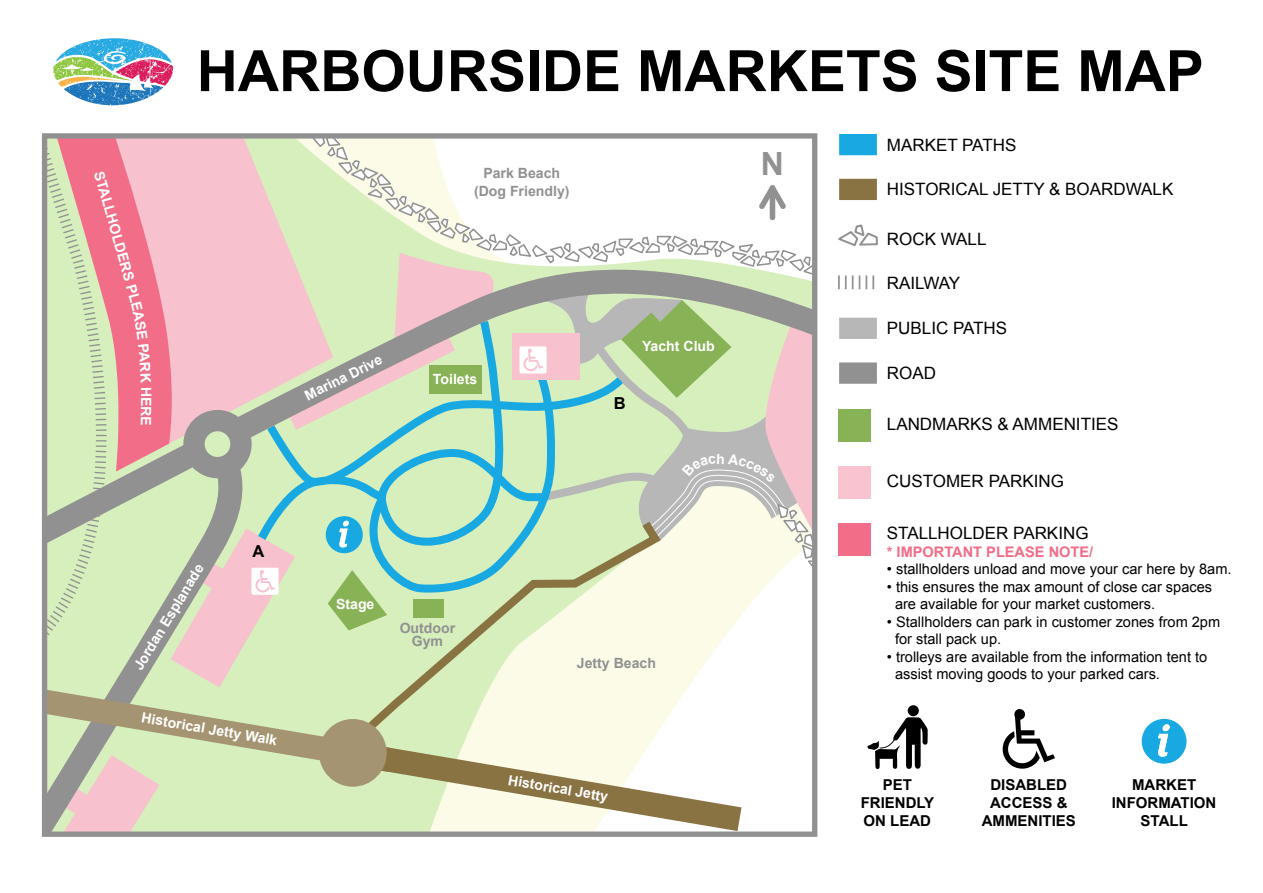
<style>
.page{position:relative;width:1263px;height:893px;background:#fff}
.page>*{position:absolute;margin:0;border:0;box-sizing:border-box;transform-origin:0 0}
.t1{font:700 57px "Arial";color:#000}
.t2{font:700 31.95px "Arial";color:#919191}
.t3{font:16.95px "Arial";color:#000}
.t4{font:16.95px "Arial";letter-spacing:-.02em;color:#000}
.t5{font:700 16.5px "Arial";color:#000}
.t6{font:700 15px/18px "Arial";color:#000;text-align:center}
.t7{font:14.55px/17.5px "Arial";color:#000}
.t8{font:700 14.55px "Arial";color:#f26d87}
.t9{font:700 14.1px "Arial";color:#fff}
.t10{font:700 14.1px/13.2px "Arial";color:#919191;text-align:center}
</style>
<div class="page">
<div style="left:838px;top:523px;width:32px;height:32px;background:#f26d87"></div>
<div style="left:838px;top:466px;width:32px;height:32px;background:#f9c4cf"></div>
<div style="left:838px;top:409px;width:32px;height:32px;background:#87b256"></div>
<svg style="left:838px;top:275px;width:37px;height:14px"></svg>
<svg style="left:838px;top:224px;width:40px;height:22px"></svg>
<div style="left:839px;top:179px;width:38px;height:21px;background:#897342"></div>
<div style="left:839px;top:362px;width:38px;height:22px;background:#919191"></div>
<div style="left:839px;top:318px;width:38px;height:21px;background:#b7b7b7"></div>
<div style="left:839px;top:134px;width:38px;height:21px;background:#18a9e2"></div>
<svg style="left:867px;top:705px;width:61px;height:64px"></svg>
<svg style="left:1002px;top:709px;width:53px;height:60px"></svg>
<svg style="left:1142px;top:719px;width:45px;height:45px"></svg>
<svg style="left:53px;top:38px;width:120px;height:67px"></svg>
<svg style="left:45px;top:136px;width:770px;height:698px;background:#d6d8c2"></svg>
<p class="t9" style="left:108px;top:169px;width:115px;rotate:74deg">STALLHOLDERS</p>
<p class="t9" style="left:156px;top:397px;width:11px;rotate:90deg">E</p>
<h1 class="t1" style="left:197px;top:33px;width:1009px">HARBOURSIDE MARKETS SITE MAP</h1>
<p class="t10" style="left:483px;top:167px;width:78px">Park Beach</p>
<p class="t10" style="left:474px;top:185px;width:97px">(Dog Friendly)</p>
<h2 class="t2" style="left:761px;top:142px;width:25px">N</h2>
<p class="t9" style="left:335px;top:371px;width:49px;rotate:-26deg">a Drive</p>
<p class="t9" style="left:301px;top:388px;width:39px;rotate:-27deg">Marin</p>
<p class="t9" style="left:433px;top:369px;width:46px">Toilets</p>
<p class="t9" style="left:642px;top:337px;width:74px">Yacht Club</p>
<p class="t5" style="left:614px;top:392px;width:13px">B</p>
<p class="t3" style="left:887px;top:133px;width:131px">MARKET PATHS</p>
<p class="t3" style="left:887px;top:178px;width:288px">HISTORICAL JETTY &amp; BOARDWALK</p>
<p class="t3" style="left:887px;top:228px;width:101px">ROCK WALL</p>
<p class="t4" style="left:887px;top:272px;width:75px">RAILWAY</p>
<p class="t3" style="left:887px;top:317px;width:122px">PUBLIC PATHS</p>
<p class="t3" style="left:887px;top:362px;width:51px">ROAD</p>
<p class="t3" style="left:887px;top:413px;width:233px">LANDMARKS &amp; AMMENITIES</p>
<p class="t3" style="left:887px;top:470px;width:179px">CUSTOMER PARKING</p>
<p class="t9" style="left:129px;top:664px;width:123px;rotate:-59deg">Jordan Esplanade</p>
<p class="t5" style="left:252px;top:540px;width:13px">A</p>
<p class="t9" style="left:143px;top:708px;width:139px;rotate:10deg">Historical Jetty Walk</p>
<p class="t9" style="left:336px;top:594px;width:40px">Stage</p>
<p class="t10" style="left:400px;top:621px;width:57px">Outdoor<br>Gym</p>
<p class="t10" style="left:577px;top:657px;width:81px">Jetty Beach</p>
<p class="t9" style="left:510px;top:770px;width:103px;rotate:10deg">Historical Jetty</p>
<p class="t3" style="left:887px;top:522px;width:203px">STALLHOLDER PARKING</p>
<p class="t8" style="left:887px;top:542px;width:208px">* IMPORTANT PLEASE NOTE/</p>
<p class="t7" style="left:887px;top:561px;width:346px">• stallholders unload and move your car here by 8am.</p>
<p class="t7" style="left:895px;top:578px;width:319px;text-indent:-8px">• this ensures the max amount of close car spaces are available for your market customers.</p>
<p class="t7" style="left:895px;top:613px;width:327px;text-indent:-8px">• Stallholders can park in customer zones from 2pm for stall pack up.</p>
<p class="t7" style="left:895px;top:648px;width:314px;text-indent:-8px">• trolleys are available from the information tent to assist moving goods to your parked cars.</p>
<p class="t6" style="left:861px;top:776px;width:75px">PET<br>FRIENDLY<br>ON LEAD</p>
<p class="t6" style="left:982px;top:776px;width:96px">DISABLED<br>ACCESS &amp;<br>AMMENITIES</p>
<p class="t6" style="left:1112px;top:776px;width:106px">MARKET<br>INFORMATION<br>STALL</p>
</div>
